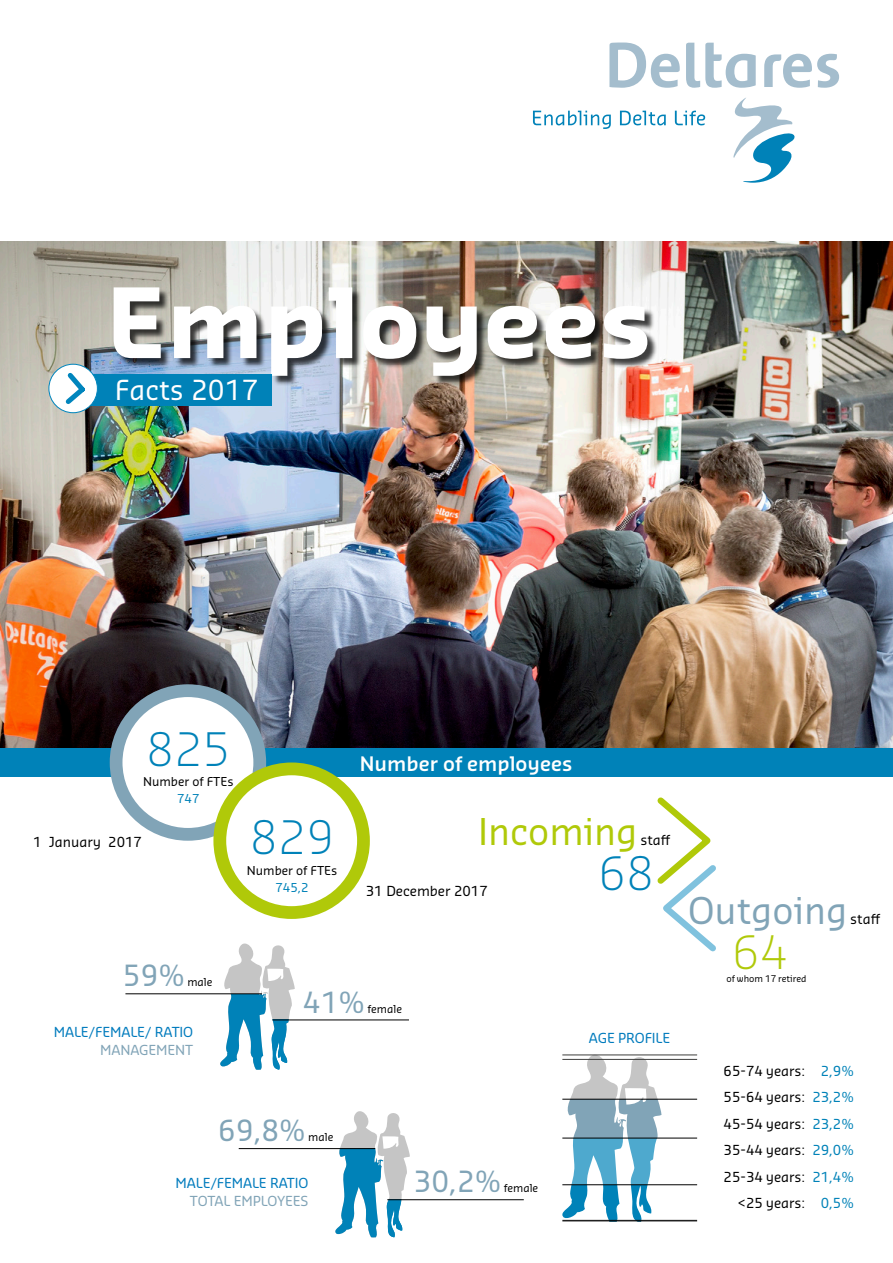
<style>
.page{position:relative;width:893px;height:1263px;background:#fff}
.page>*{position:absolute;margin:0;border:0;box-sizing:border-box;transform-origin:0 0}
.t1{font:700 94.2px "Sansa Pro";color:#fff}
.t2{font:300 45px "Sansa Pro";color:#0082b8}
.t3{font:300 45px "Sansa Pro";color:#b0c909}
.t4{font:36px "Sansa Pro";color:#b0c909}
.t5{font:36px "Sansa Pro";color:#81a4b7}
.t6{font:28.5px "Sansa Pro";color:#81a4b7}
.t7{font:27px "Sansa Pro";color:#fff}
.t8{font:600 19.5px "Sansa Pro";color:#fff}
.t9{font:13.5px/26.5px "Sansa Pro";color:#000;text-align:right}
.t10{font:13.5px "Sansa Pro";letter-spacing:-.01em;color:#007bbd}
.t11{font:13.5px "Sansa Pro";letter-spacing:-.01em;color:#81a4b7}
.t12{font:12px "Sansa Pro";color:#000}
.t13{font:12px "Sansa Pro";color:#0082b8}
.t14{font:10.65px "Sansa Pro";color:#000}
.t15{font:9px "Sansa Pro";color:#000}
.s1{color:#0082b8}
</style>
<div class="page">
<img style="left:0;top:241px;width:893px;height:507px">
<div style="left:0;top:748px;width:893px;height:29px;background:#0082b8"></div>
<div style="left:116px;top:289px;width:542px;height:97px;background:#000;opacity:.75"></div>
<div style="left:116px;top:691px;width:144px;height:143px;background:#fff;border-radius:50%"></div>
<div style="left:110px;top:684px;width:156px;height:157px;border:13px solid #81a4b7;border-radius:50%"></div>
<div style="left:220px;top:769px;width:143px;height:143px;background:#fff;border-radius:50%"></div>
<div style="left:213px;top:762px;width:157px;height:157px;border:13px solid #b0c909;border-radius:50%"></div>
<svg style="left:335px;top:1111px;width:75px;height:126px"></svg>
<svg style="left:220px;top:943px;width:75px;height:127px"></svg>
<svg style="left:562px;top:1056px;width:99px;height:43px"></svg>
<svg style="left:562px;top:1100px;width:99px;height:38px;fill:#81a4b7"></svg>
<svg style="left:571px;top:1139px;width:86px;height:45px;fill:#4ea9ce"></svg>
<svg style="left:562px;top:1185px;width:99px;height:35px"></svg>
<hr style="left:562px;top:1221px;width:99px;height:1px;background:#00628b">
<hr style="left:562px;top:1055px;width:135px;height:1px;background:#3d3d3c">
<hr style="left:562px;top:1059px;width:135px;height:1px;background:#3d3d3c">
<hr style="left:562px;top:1099px;width:135px;height:1px;background:#000">
<hr style="left:562px;top:1138px;width:135px;height:1px;background:#000">
<hr style="left:562px;top:1184px;width:135px;height:1px;background:#000">
<hr style="left:562px;top:1220px;width:135px;height:1px;background:#000">
<hr style="left:562px;top:1222px;width:135px;height:1px;background:#3d3d3c">
<hr style="left:125px;top:993px;width:137px;height:1px;background:#000">
<hr style="left:239px;top:1148px;width:136px;height:1px;background:#000">
<hr style="left:272px;top:1019px;width:137px;height:1px;background:#000">
<hr style="left:387px;top:1199px;width:137px;height:1px;background:#000">
<div style="left:81px;top:374px;width:190px;height:31px;background:#0082b8"></div>
<svg style="left:533px;top:111px;width:78px;height:18px"></svg>
<svg style="left:620px;top:111px;width:46px;height:14px"></svg>
<svg style="left:675px;top:111px;width:30px;height:14px"></svg>
<svg style="left:609px;top:43px;width:230px;height:45px"></svg>
<svg style="left:733px;top:98px;width:62px;height:85px"></svg>
<div style="left:49px;top:364px;width:48px;height:49px;background:#fff;border-radius:50%"></div>
<div style="left:49px;top:364px;width:49px;height:49px;border:1px solid #0085bd;border-radius:50%"></div>
<svg style="left:61px;top:368px;width:28px;height:41px"></svg>
<svg style="left:657px;top:797px;width:59px;height:155px"></svg>
<h1 class="t1" style="left:106px;top:261px;width:546px">Employees</h1>
<h3 class="t7" style="left:115px;top:373px;width:145px">Facts 2017</h3>
<h2 class="t2" style="left:146px;top:719px;width:86px">825</h2>
<p class="t12" style="left:143px;top:774px;width:92px">Number of FTEs</p>
<p class="t13" style="left:177px;top:790px;width:24px">747</p>
<p class="t9" style="left:33px;top:828px;width:110px">1 January 2017</p>
<h2 class="t2" style="left:250px;top:808px;width:86px">829</h2>
<p class="t12" style="left:247px;top:863px;width:92px">Number of FTEs</p>
<p class="t13" style="left:275px;top:879px;width:35px">745,2</p>
<h3 class="t8" style="left:360px;top:750px;width:214px">Number of employees</h3>
<h3 class="t4" style="left:478px;top:808px;width:161px">Incoming</h3>
<p class="t9" style="left:640px;top:826px;width:31px">staff</p>
<p class="t9" style="left:366px;top:877px;width:123px">31 December 2017</p>
<h2 class="t2" style="left:598px;top:843px;width:58px">68</h2>
<h3 class="t6" style="left:123px;top:956px;width:64px">59%</h3>
<p class="t14" style="left:187px;top:975px;width:27px">male</p>
<p class="t10" style="left:54px;top:1023px;width:141px">MALE/FEMALE/ RATIO</p>
<p class="t11" style="left:100px;top:1041px;width:94px">MANAGEMENT</p>
<h3 class="t6" style="left:303px;top:983px;width:64px">41%</h3>
<p class="t14" style="left:368px;top:1002px;width:36px">female</p>
<p class="t10" style="left:589px;top:1028px;width:83px">AGE PROFILE</p>
<h3 class="t6" style="left:218px;top:1111px;width:89px">69,8%</h3>
<p class="t14" style="left:308px;top:1130px;width:27px">male</p>
<p class="t10" style="left:176px;top:1174px;width:134px">MALE/FEMALE RATIO</p>
<p class="t11" style="left:190px;top:1192px;width:120px">TOTAL EMPLOYEES</p>
<h3 class="t6" style="left:414px;top:1163px;width:89px">30,2%</h3>
<p class="t14" style="left:504px;top:1181px;width:36px">female</p>
<h3 class="t5" style="left:688px;top:886px;width:161px">Outgoing</h3>
<p class="t9" style="left:850px;top:905px;width:31px">staff</p>
<h2 class="t3" style="left:732px;top:923px;width:58px">64</h2>
<p class="t15" style="left:727px;top:972px;width:81px">of whom 17 retired</p>
<p class="t9" style="left:724px;top:1057px;width:132px">65-74 years: <span class="s1">2,9%<br></span>55-64 years: <span class="s1">23,2%<br></span>45-54 years: <span class="s1">23,2%<br></span>35-44 years: <span class="s1">29,0%<br></span>25-34 years: <span class="s1">21,4% </span>&lt;25 years: <span class="s1">0,5%</span></p>
</div>
